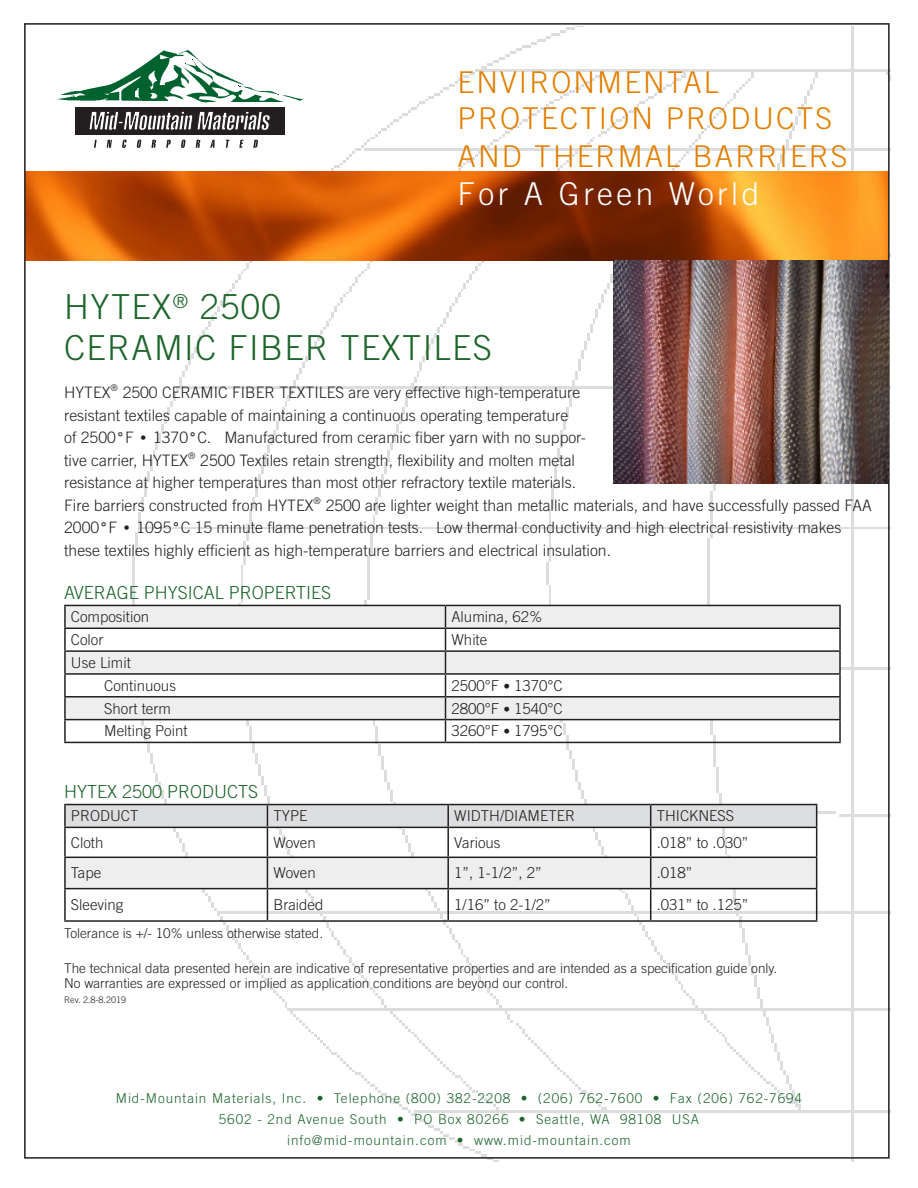
<style>
.page{position:relative;width:918px;height:1188px;background:#fff}
.page>*{position:absolute;margin:0;border:0;box-sizing:border-box;transform-origin:0 0}
.t1{font:300 34.5px "Trade Gothic LT Std";letter-spacing:.04em;color:#1d652b}
.t2{font:300 31.5px "Trade Gothic LT Std";letter-spacing:.11em;color:#fff}
.t3{font:300 30px "Trade Gothic LT Std";letter-spacing:.07em;color:#e37e00}
.t4{font:300 18px "Trade Gothic LT Std";color:#1d652b}
.t5{font:300 15.75px/22.5px "Trade Gothic LT Std";color:#231f20}
.t6{font:300 15px "Trade Gothic LT Std";color:#231f20}
.t7{font:300 13.5px "Trade Gothic LT Std";color:#231f20}
.t8{font:300 13.5px "Trade Gothic LT Std";letter-spacing:.07em;color:#1d652b}
.t9{font:300 9px "Trade Gothic LT Std";color:#231f20}
.s1{font-family:"Franklin Gothic";font-weight:400}
.s2{font-size:13.5px}
</style>
<div class="page">
<img style="left:132px;top:26px;width:755px;height:1136px">
<img style="left:27px;top:172px;width:860px;height:88px">
<svg style="left:66px;top:605px;width:773px;height:114px;fill:#eeeeef"></svg>
<svg style="left:66px;top:629px;width:773px;height:67px"></svg>
<hr style="left:64px;top:605px;width:381px;height:1px;background:#231f20">
<hr style="left:64px;top:606px;width:2px;height:22px;background:#231f20">
<hr style="left:446px;top:605px;width:395px;height:1px;background:#231f20">
<hr style="left:839px;top:606px;width:2px;height:22px;background:#231f20">
<hr style="left:64px;top:628px;width:381px;height:1px;background:#231f20">
<hr style="left:64px;top:629px;width:2px;height:21px;background:#231f20">
<hr style="left:446px;top:628px;width:395px;height:1px;background:#231f20">
<hr style="left:839px;top:629px;width:2px;height:21px;background:#231f20">
<hr style="left:64px;top:650px;width:381px;height:2px;background:#231f20">
<hr style="left:64px;top:652px;width:2px;height:21px;background:#231f20">
<hr style="left:446px;top:650px;width:395px;height:2px;background:#231f20">
<hr style="left:839px;top:652px;width:2px;height:21px;background:#231f20">
<hr style="left:64px;top:673px;width:381px;height:2px;background:#231f20">
<hr style="left:64px;top:675px;width:2px;height:21px;background:#231f20">
<hr style="left:446px;top:673px;width:395px;height:2px;background:#231f20">
<hr style="left:839px;top:675px;width:2px;height:21px;background:#231f20">
<hr style="left:64px;top:696px;width:381px;height:2px;background:#231f20">
<hr style="left:64px;top:698px;width:2px;height:21px;background:#231f20">
<hr style="left:446px;top:696px;width:395px;height:2px;background:#231f20">
<hr style="left:839px;top:698px;width:2px;height:21px;background:#231f20">
<hr style="left:64px;top:719px;width:381px;height:1px;background:#231f20">
<hr style="left:64px;top:720px;width:2px;height:22px;background:#231f20">
<hr style="left:446px;top:719px;width:395px;height:1px;background:#231f20">
<svg style="left:445px;top:606px;width:1px;height:136px"></svg>
<hr style="left:839px;top:720px;width:2px;height:22px;background:#231f20">
<hr style="left:64px;top:742px;width:381px;height:1px;background:#231f20">
<hr style="left:446px;top:742px;width:395px;height:1px;background:#231f20">
<hr style="left:64px;top:804px;width:203px;height:1px;background:#231f20">
<hr style="left:64px;top:805px;width:2px;height:22px;background:#231f20">
<hr style="left:267px;top:804px;width:181px;height:1px;background:#231f20">
<hr style="left:448px;top:804px;width:203px;height:1px;background:#231f20">
<hr style="left:651px;top:804px;width:166px;height:1px;background:#231f20">
<hr style="left:64px;top:827px;width:203px;height:1px;background:#231f20">
<hr style="left:64px;top:828px;width:2px;height:29px;background:#231f20">
<svg style="left:65px;top:805px;width:752px;height:83px"></svg>
<hr style="left:64px;top:857px;width:203px;height:1px;background:#231f20">
<hr style="left:64px;top:858px;width:2px;height:30px;background:#231f20">
<hr style="left:267px;top:857px;width:181px;height:1px;background:#231f20">
<hr style="left:267px;top:858px;width:1px;height:30px;background:#231f20">
<hr style="left:448px;top:857px;width:203px;height:1px;background:#231f20">
<hr style="left:447px;top:858px;width:2px;height:30px;background:#231f20">
<hr style="left:651px;top:857px;width:166px;height:1px;background:#231f20">
<hr style="left:650px;top:858px;width:1px;height:30px;background:#231f20">
<hr style="left:816px;top:858px;width:1px;height:30px;background:#231f20">
<hr style="left:64px;top:888px;width:203px;height:1px;background:#231f20">
<hr style="left:64px;top:889px;width:2px;height:31px;background:#231f20">
<hr style="left:267px;top:888px;width:181px;height:1px;background:#231f20">
<hr style="left:267px;top:889px;width:1px;height:31px;background:#231f20">
<hr style="left:448px;top:888px;width:203px;height:1px;background:#231f20">
<hr style="left:447px;top:889px;width:2px;height:31px;background:#231f20">
<hr style="left:651px;top:888px;width:166px;height:1px;background:#231f20">
<hr style="left:650px;top:889px;width:1px;height:31px;background:#231f20">
<hr style="left:816px;top:889px;width:1px;height:31px;background:#231f20">
<hr style="left:64px;top:920px;width:203px;height:2px;background:#231f20">
<hr style="left:267px;top:920px;width:181px;height:2px;background:#231f20">
<hr style="left:448px;top:920px;width:203px;height:2px;background:#231f20">
<hr style="left:651px;top:920px;width:166px;height:2px;background:#231f20">
<img style="left:613px;top:260px;width:276px;height:224px">
<img style="left:132px;top:65px;width:209px;height:88px">
<svg style="left:57px;top:46px;width:271px;height:102px"></svg>
<p class="t3" style="left:458px;top:64px;width:263px">ENVIRONMENTAL</p>
<p class="t3" style="left:458px;top:100px;width:376px">PROTECTION PRODUCTS</p>
<p class="t3" style="left:458px;top:138px;width:391px">AND THERMAL BARRIERS</p>
<p class="t2" style="left:458px;top:175px;width:303px">For A Green World</p>
<p class="t1" style="left:64px;top:286px;width:218px">HYTEX<sup>®</sup> 2500</p>
<p class="t1" style="left:64px;top:327px;width:429px">CERAMIC FIBER TEXTILES</p>
<p class="t5" style="left:64px;top:381px;width:518px">HYTEX<sup>®</sup> 2500 CERAMIC FIBER TEXTILES are very effective high-temperature</p>
<p class="t5" style="left:64px;top:403px;width:506px">resistant textiles capable of maintaining a continuous operating temperature</p>
<p class="t5" style="left:64px;top:426px;width:523px">of 2500<span class="s1">°</span>F <span class="s1">•</span> 1370<span class="s1">°</span>C. Manufactured from ceramic fiber yarn with no suppor-</p>
<p class="t5" style="left:64px;top:448px;width:512px">tive carrier, HYTEX<sup>®</sup> 2500 Textiles retain strength, flexibility and molten metal</p>
<p class="t5" style="left:64px;top:471px;width:513px">resistance at higher temperatures than most other refractory textile materials.</p>
<p class="t5" style="left:64px;top:493px;width:809px">Fire barriers constructed from HYTEX<sup>®</sup> 2500 are lighter weight than metallic materials, and have successfully passed FAA<br>2000<span class="s1">°</span>F <span class="s1">•</span> 1095<span class="s1">°</span>C 15 minute flame penetration tests. Low thermal conductivity and high electrical resistivity makes these textiles highly efficient as high-temperature barriers and electrical insulation.</p>
<p class="t4" style="left:64px;top:582px;width:269px">AVERAGE PHYSICAL PROPERTIES</p>
<p class="t6" style="left:71px;top:608px;width:80px">Composition</p>
<p class="t6" style="left:452px;top:608px;width:92px">Alumina, 62%</p>
<p class="t6" style="left:71px;top:631px;width:34px">Color</p>
<p class="t6" style="left:452px;top:631px;width:37px">White</p>
<p class="t6" style="left:71px;top:654px;width:61px">Use Limit</p>
<p class="t6" style="left:104px;top:677px;width:73px">Continuous</p>
<p class="t6" style="left:452px;top:677px;width:113px">2500°F <span class="s2">•</span> 1370°C</p>
<p class="t6" style="left:104px;top:699px;width:68px">Short term</p>
<p class="t6" style="left:452px;top:699px;width:113px">2800°F <span class="s2">•</span> 1540°C</p>
<p class="t6" style="left:104px;top:722px;width:85px">Melting Point</p>
<p class="t6" style="left:452px;top:722px;width:113px">3260°F <span class="s2">•</span> 1795°C</p>
<p class="t4" style="left:64px;top:781px;width:196px">HYTEX 2500 PRODUCTS</p>
<p class="t6" style="left:71px;top:807px;width:69px">PRODUCT</p>
<p class="t6" style="left:273px;top:807px;width:36px">TYPE</p>
<p class="t6" style="left:454px;top:807px;width:122px">WIDTH/DIAMETER</p>
<p class="t6" style="left:657px;top:807px;width:79px">THICKNESS</p>
<p class="t6" style="left:71px;top:834px;width:34px">Cloth</p>
<p class="t6" style="left:273px;top:834px;width:44px">Woven</p>
<p class="t6" style="left:454px;top:834px;width:48px">Various</p>
<p class="t6" style="left:657px;top:834px;width:93px">.018” to .030”</p>
<p class="t6" style="left:71px;top:864px;width:32px">Tape</p>
<p class="t6" style="left:273px;top:864px;width:44px">Woven</p>
<p class="t6" style="left:454px;top:864px;width:89px">1”, 1-1/2”, 2”</p>
<p class="t6" style="left:657px;top:864px;width:37px">.018”</p>
<p class="t6" style="left:71px;top:896px;width:54px">Sleeving</p>
<p class="t6" style="left:273px;top:896px;width:52px">Braided</p>
<p class="t6" style="left:454px;top:896px;width:98px">1/16” to 2-1/2”</p>
<p class="t6" style="left:657px;top:896px;width:93px">.031” to .125”</p>
<p class="t7" style="left:64px;top:925px;width:260px">Tolerance is +/- 10% unless otherwise stated.</p>
<p class="t7" style="left:64px;top:960px;width:715px">The technical data presented herein are indicative of representative properties and are intended as a specification guide only.</p>
<p class="t7" style="left:64px;top:975px;width:506px">No warranties are expressed or implied as application conditions are beyond our control.</p>
<p class="t9" style="left:64px;top:994px;width:63px">Rev. 2.8-8.2019</p>
<p class="t8" style="left:116px;top:1090px;width:688px">Mid-Mountain Materials, Inc. • Telephone (800) 382-2208 • (206) 762-7600 • Fax (206) 762-7694</p>
<p class="t8" style="left:219px;top:1111px;width:482px">5602 - 2nd Avenue South • PO Box 80266 • Seattle, WA 98108 USA</p>
<p class="t8" style="left:287px;top:1132px;width:345px">info@mid-mountain.com • www.mid-mountain.com</p>
</div>
